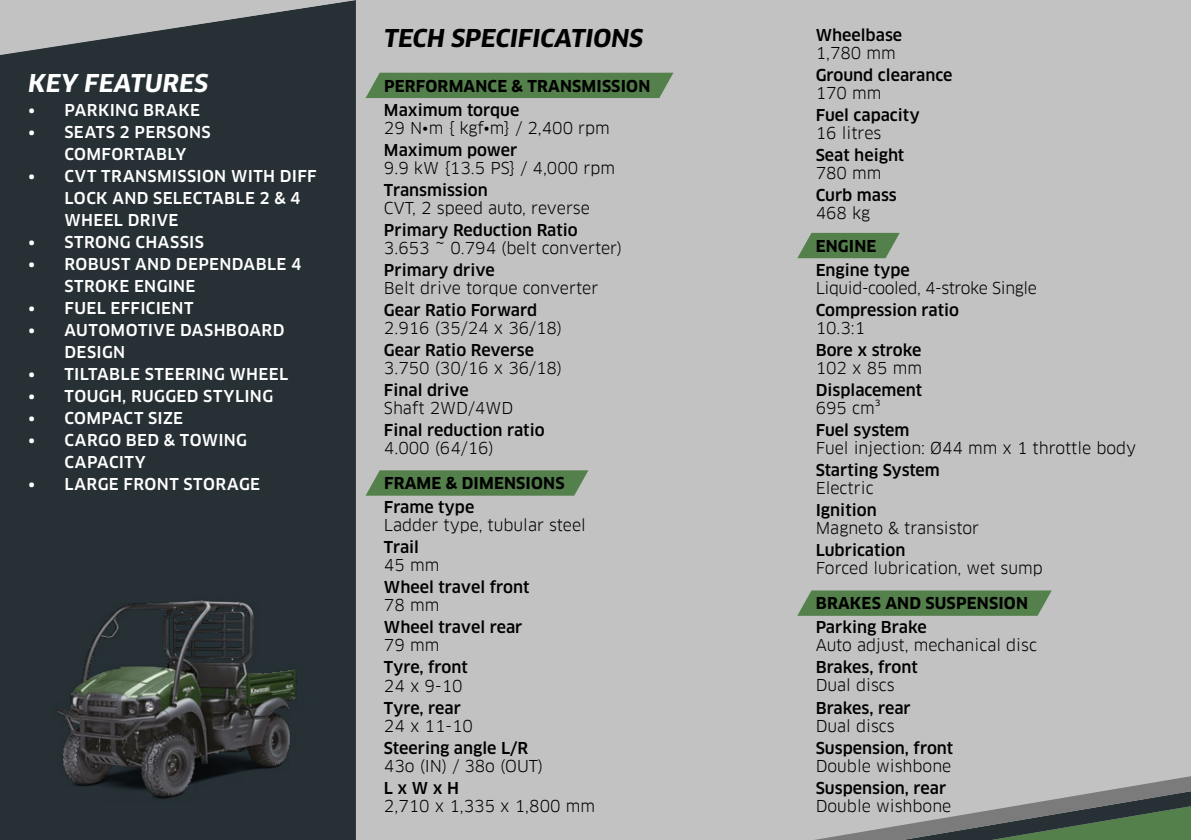
<style>
.page{position:relative;width:1191px;height:840px;background:#fff}
.page>*{position:absolute;margin:0;border:0;box-sizing:border-box;transform-origin:0 0}
.t1{font:italic 700 24px "Clan OT";color:#000}
.t2{font:italic 700 24px "Clan OT";letter-spacing:.01em;color:#fff}
.t3{font:16px "Clan OT";color:#000}
.t4{font:500 16px "Clan OT";color:#000}
.t5{font:500 16px/22px "Clan OT";letter-spacing:.02em;color:#fff}
.t6{font:700 16px "Clan OT";letter-spacing:.01em;color:#000}
.t7{font:16px "Clan OT";letter-spacing:-.025em;color:#000}
</style>
<div class="page">
<div style="left:0;top:0;width:1191px;height:839px;background:#c2c2c2"></div>
<div style="left:365px;top:73px;width:308px;height:25px;background:#54804b"></div>
<svg style="left:366px;top:470px;width:222px;height:25px;background:#5b8453"></svg>
<svg style="left:798px;top:590px;width:253px;height:25px;background:#5b8453"></svg>
<svg style="left:797px;top:233px;width:102px;height:25px;background:#62885a"></svg>
<div style="left:0;top:55px;width:356px;height:784px;background:#263035"></div>
<svg style="left:1px;top:0;width:355px;height:55px"></svg>
<svg style="left:821px;top:776px;width:370px;height:63px"></svg>
<img style="left:28px;top:586px;width:299px;height:225px">
<h1 class="t2" style="left:28px;top:69px;width:181px">KEY FEATURES</h1>
<p class="t5" style="left:28px;top:99px;width:173px">• PARKING BRAKE</p>
<p class="t5" style="left:64px;top:121px;width:148px;text-indent:-36px">• SEATS 2 PERSONS<br>COMFORTABLY</p>
<p class="t5" style="left:64px;top:165px;width:254px;text-indent:-36px">• CVT TRANSMISSION WITH DIFF<br>LOCK AND SELECTABLE 2 &amp; 4<br>WHEEL DRIVE</p>
<p class="t5" style="left:28px;top:231px;width:177px">• STRONG CHASSIS</p>
<p class="t5" style="left:64px;top:253px;width:238px;text-indent:-36px">• ROBUST AND DEPENDABLE 4<br>STROKE ENGINE</p>
<p class="t5" style="left:28px;top:297px;width:167px">• FUEL EFFICIENT</p>
<p class="t5" style="left:64px;top:319px;width:222px;text-indent:-36px">• AUTOMOTIVE DASHBOARD<br>DESIGN</p>
<p class="t5" style="left:28px;top:363px;width:261px">• TILTABLE STEERING WHEEL</p>
<p class="t5" style="left:28px;top:385px;width:246px">• TOUGH, RUGGED STYLING</p>
<p class="t5" style="left:28px;top:407px;width:156px">• COMPACT SIZE</p>
<p class="t5" style="left:64px;top:429px;width:184px;text-indent:-36px">• CARGO BED &amp; TOWING<br>CAPACITY</p>
<p class="t5" style="left:28px;top:473px;width:233px">• LARGE FRONT STORAGE</p>
<h1 class="t1" style="left:384px;top:24px;width:261px">TECH SPECIFICATIONS</h1>
<p class="t6" style="left:384px;top:76px;width:268px">PERFORMANCE &amp; TRANSMISSION</p>
<p class="t4" style="left:384px;top:100px;width:137px">Maximum torque</p>
<p class="t3" style="left:384px;top:118px;width:227px">29 N•m { kgf•m} / 2,400 rpm</p>
<p class="t4" style="left:384px;top:140px;width:135px">Maximum power</p>
<p class="t3" style="left:384px;top:158px;width:232px">9.9 kW {13.5 PS} / 4,000 rpm</p>
<p class="t4" style="left:384px;top:180px;width:105px">Transmission</p>
<p class="t3" style="left:384px;top:198px;width:207px">CVT, 2 speed auto, reverse</p>
<p class="t4" style="left:384px;top:220px;width:195px">Primary Reduction Ratio</p>
<p class="t3" style="left:384px;top:238px;width:240px">3.653 ~ 0.794 (belt converter)</p>
<p class="t4" style="left:384px;top:260px;width:112px">Primary drive</p>
<p class="t3" style="left:384px;top:278px;width:216px">Belt drive torque converter</p>
<p class="t4" style="left:384px;top:300px;width:155px">Gear Ratio Forward</p>
<p class="t3" style="left:384px;top:318px;width:180px">2.916 (35/24 x 36/18)</p>
<p class="t4" style="left:384px;top:340px;width:152px">Gear Ratio Reverse</p>
<p class="t3" style="left:384px;top:358px;width:180px">3.750 (30/16 x 36/18)</p>
<p class="t4" style="left:384px;top:380px;width:86px">Final drive</p>
<p class="t3" style="left:384px;top:398px;width:131px">Shaft 2WD/4WD</p>
<p class="t4" style="left:384px;top:420px;width:162px">Final reduction ratio</p>
<p class="t3" style="left:384px;top:438px;width:111px">4.000 (64/16)</p>
<p class="t6" style="left:384px;top:474px;width:182px">FRAME &amp; DIMENSIONS</p>
<p class="t4" style="left:384px;top:497px;width:92px">Frame type</p>
<p class="t3" style="left:384px;top:515px;width:203px">Ladder type, tubular steel</p>
<p class="t4" style="left:384px;top:537px;width:37px">Trail</p>
<p class="t3" style="left:384px;top:555px;width:57px">45 mm</p>
<p class="t4" style="left:384px;top:577px;width:147px">Wheel travel front</p>
<p class="t3" style="left:384px;top:595px;width:57px">78 mm</p>
<p class="t4" style="left:384px;top:617px;width:140px">Wheel travel rear</p>
<p class="t3" style="left:384px;top:635px;width:57px">79 mm</p>
<p class="t4" style="left:384px;top:657px;width:85px">Tyre, front</p>
<p class="t3" style="left:384px;top:675px;width:80px">24 x 9-10</p>
<p class="t4" style="left:384px;top:697px;width:78px">Tyre, rear</p>
<p class="t3" style="left:384px;top:715px;width:91px">24 x 11-10</p>
<p class="t4" style="left:384px;top:737px;width:146px">Steering angle L/R</p>
<p class="t3" style="left:384px;top:755px;width:161px">43o (IN) / 38o (OUT)</p>
<p class="t4" style="left:384px;top:777px;width:77px">L x W x H</p>
<p class="t3" style="left:384px;top:795px;width:212px">2,710 x 1,335 x 1,800 mm</p>
<p class="t4" style="left:815px;top:26px;width:88px">Wheelbase</p>
<p class="t3" style="left:815px;top:43px;width:82px">1,780 mm</p>
<p class="t4" style="left:815px;top:66px;width:138px">Ground clearance</p>
<p class="t3" style="left:815px;top:83px;width:67px">170 mm</p>
<p class="t4" style="left:815px;top:106px;width:105px">Fuel capacity</p>
<p class="t3" style="left:815px;top:123px;width:67px">16 litres</p>
<p class="t4" style="left:815px;top:146px;width:90px">Seat height</p>
<p class="t3" style="left:815px;top:163px;width:67px">780 mm</p>
<p class="t4" style="left:815px;top:186px;width:83px">Curb mass</p>
<p class="t3" style="left:815px;top:203px;width:56px">468 kg</p>
<p class="t6" style="left:815px;top:236px;width:62px">ENGINE</p>
<p class="t4" style="left:815px;top:260px;width:96px">Engine type</p>
<p class="t7" style="left:815px;top:278px;width:223px">Liquid-cooled, 4-stroke Single</p>
<p class="t4" style="left:815px;top:300px;width:145px">Compression ratio</p>
<p class="t3" style="left:815px;top:318px;width:51px">10.3:1</p>
<p class="t4" style="left:815px;top:340px;width:107px">Bore x stroke</p>
<p class="t3" style="left:815px;top:358px;width:108px">102 x 85 mm</p>
<p class="t4" style="left:815px;top:380px;width:108px">Displacement</p>
<p class="t3" style="left:815px;top:398px;width:66px">695 cm³</p>
<p class="t4" style="left:815px;top:420px;width:95px">Fuel system</p>
<p class="t3" style="left:815px;top:438px;width:322px">Fuel injection: Ø44 mm x 1 throttle body</p>
<p class="t4" style="left:815px;top:460px;width:126px">Starting System</p>
<p class="t3" style="left:815px;top:478px;width:59px">Electric</p>
<p class="t4" style="left:815px;top:500px;width:62px">Ignition</p>
<p class="t3" style="left:815px;top:518px;width:165px">Magneto &amp; transistor</p>
<p class="t4" style="left:815px;top:540px;width:91px">Lubrication</p>
<p class="t3" style="left:815px;top:558px;width:228px">Forced lubrication, wet sump</p>
<p class="t6" style="left:815px;top:594px;width:214px">BRAKES AND SUSPENSION</p>
<p class="t4" style="left:815px;top:617px;width:113px">Parking Brake</p>
<p class="t3" style="left:815px;top:635px;width:223px">Auto adjust, mechanical disc</p>
<p class="t4" style="left:815px;top:657px;width:104px">Brakes, front</p>
<p class="t3" style="left:815px;top:675px;width:81px">Dual discs</p>
<p class="t4" style="left:815px;top:697px;width:97px">Brakes, rear</p>
<p class="t3" style="left:815px;top:715px;width:81px">Dual discs</p>
<p class="t4" style="left:815px;top:737px;width:139px">Suspension, front</p>
<p class="t3" style="left:815px;top:755px;width:137px">Double wishbone</p>
<p class="t4" style="left:815px;top:777px;width:132px">Suspension, rear</p>
<p class="t3" style="left:815px;top:795px;width:137px">Double wishbone</p>
</div>
